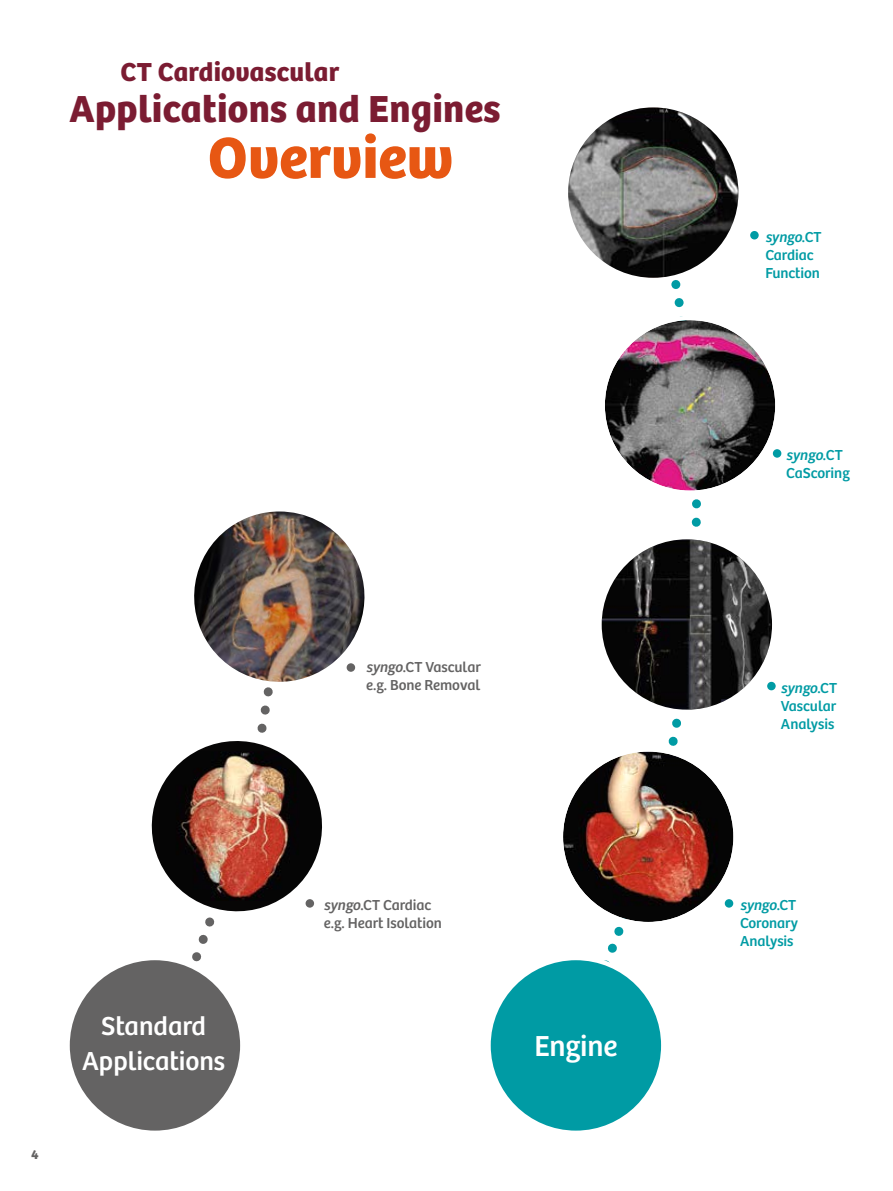
<style>
.page{position:relative;width:893px;height:1191px;background:#fff}
.page>*{position:absolute;margin:0;border:0;box-sizing:border-box;transform-origin:0 0}
.t1{font:60px "Bree SH Headline Regular";color:#e75713}
.t2{font:39px "Bree SH Headline Regular";letter-spacing:.01em;color:#7b1c32}
.t3{font:30px "Bree SH Text Regular";color:#fff}
.t4{font:27px/34.5px "Bree SH Text Regular";color:#fff;text-align:center}
.t5{font:27px "Bree SH Headline Regular";letter-spacing:.01em;color:#7b1c32}
.t6{font:15px/18px "Bree SH Text Regular";color:#646363}
.t7{font:15px/18px "Bree SH Text Regular";color:#009ba4}
.t8{font:15px "Bree SH Text Oblique";color:#009ba4}
.t9{font:13.5px "Bree SH Text Bold";color:#646363}
.s1{font-family:"Bree SH Text Oblique"}
.s2{font-family:"Bree SH Text Regular"}
</style>
<div class="page">
<svg style="left:634px;top:257px;width:81px;height:489px"></svg>
<svg style="left:564px;top:853px;width:68px;height:110px"></svg>
<div style="left:67px;top:957px;width:176px;height:176px;background:#646363;border-radius:50%"></div>
<div style="left:488px;top:958px;width:175px;height:174px;background:#009ba4;border-radius:50%"></div>
<div style="left:486px;top:955px;width:180px;height:180px;border:4px solid #fff;border-radius:50%"></div>
<img style="left:568px;top:107px;width:170px;height:171px;border-radius:85px">
<img style="left:605px;top:320px;width:170px;height:170px;border-radius:85px">
<div style="left:600px;top:316px;width:180px;height:179px;border:4px solid #fff;border-radius:50%"></div>
<img style="left:603px;top:539px;width:167px;height:170px">
<div style="left:596px;top:533px;width:182px;height:182px;border:6px solid #fff;border-radius:50%"></div>
<img style="left:563px;top:751px;width:170px;height:171px;border-radius:85px">
<div style="left:557px;top:745px;width:182px;height:183px;border:6px solid #fff;border-radius:50%"></div>
<svg style="left:121px;top:693px;width:201px;height:418px"></svg>
<div style="left:306px;top:899px;width:8px;height:8px;background:#646363;border-radius:50%"></div>
<img style="left:194px;top:511px;width:171px;height:182px">
<div style="left:750px;top:231px;width:9px;height:8px;background:#009ba4;border-radius:50%"></div>
<div style="left:773px;top:449px;width:8px;height:9px;background:#009ba4;border-radius:50%"></div>
<div style="left:767px;top:682px;width:9px;height:8px;background:#009ba4;border-radius:50%"></div>
<div style="left:725px;top:899px;width:8px;height:8px;background:#009ba4;border-radius:50%"></div>
<h3 class="t5" style="left:120px;top:56px;width:220px">CT Cardiovascular</h3>
<h2 class="t2" style="left:69px;top:85px;width:432px">Applications and Engines</h2>
<h1 class="t1" style="left:208px;top:122px;width:247px">Overview</h1>
<p class="t9" style="left:31px;top:1146px;width:9px">4</p>
<h3 class="t4" style="left:82px;top:1009px;width:144px">Standard<br>Applications</h3>
<p class="t6" style="left:366px;top:658px;width:116px"><span class="s1">syngo</span>.CT Vascular e.g. Bone Removal</p>
<p class="t6" style="left:324px;top:896px;width:119px"><span class="s1">syngo</span>.CT Cardiac e.g. Heart Isolation</p>
<h3 class="t3" style="left:534px;top:1028px;width:85px">Engine</h3>
<p class="t8" style="left:765px;top:228px;width:58px">syngo<span class="s2">.CT</span></p>
<p class="t7" style="left:765px;top:246px;width:56px">Cardiac<br>Function</p>
<p class="t8" style="left:786px;top:446px;width:58px">syngo<span class="s2">.CT</span></p>
<p class="t7" style="left:786px;top:464px;width:65px">CaScoring</p>
<p class="t8" style="left:781px;top:679px;width:58px">syngo<span class="s2">.CT</span></p>
<p class="t7" style="left:781px;top:696px;width:57px">Vascular<br>Analysis</p>
<p class="t8" style="left:740px;top:896px;width:58px">syngo<span class="s2">.CT</span></p>
<p class="t7" style="left:740px;top:914px;width:59px">Coronary<br>Analysis</p>
</div>
